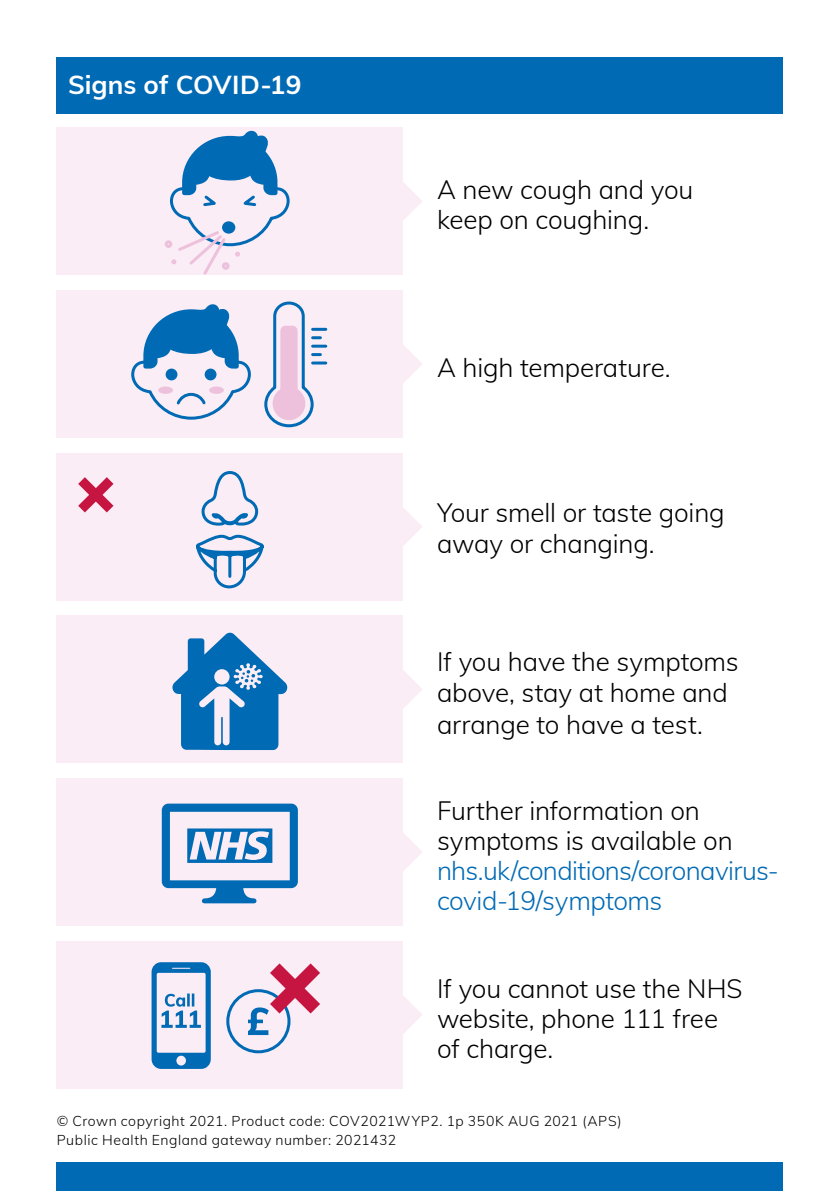
<style>
.page{position:relative;width:840px;height:1191px;background:#fff}
.page>*{position:absolute;margin:0;border:0;box-sizing:border-box;transform-origin:0 0}
.Body{font:26px/31.2px "Mulish Light 2";letter-spacing:-.005em;color:#000}
.Body-2{font:26px/30px "Mulish Light 2";letter-spacing:-.02em;color:#006ab4}
.Body-3{font:300 26px/30px "Mulish";letter-spacing:-.005em;color:#000}
.t1{font:700 26px "Mulish";color:#fff}
.t2{font:14px "Mulish Light 2";letter-spacing:.035em;color:#000}
.t3{font:300 14px "Mulish";letter-spacing:.035em;color:#000}
.s1{font-family:"Mulish";font-weight:300}
.s2{color:#000}
.s3{font-family:"Mulish";font-weight:300;color:#000}
.s4{font-family:"Mulish Light 2";font-weight:400}
</style>
<div class="page">
<div style="left:57px;top:57px;width:725px;height:56px;background:#006ab4"></div>
<div style="left:57px;top:128px;width:346px;height:147px;background:#faedf6"></div>
<div style="left:57px;top:615px;width:346px;height:148px;background:#faedf6"></div>
<div style="left:57px;top:290px;width:346px;height:148px;background:#faedf6"></div>
<div style="left:57px;top:778px;width:346px;height:147px;background:#faedf6"></div>
<div style="left:57px;top:453px;width:346px;height:147px;background:#faedf6"></div>
<div style="left:57px;top:941px;width:346px;height:147px;background:#faedf6"></div>
<div style="left:165px;top:240px;width:7px;height:8px;border:3px solid #edc1dc;border-radius:50%"></div>
<svg style="left:168px;top:130px;width:122px;height:145px"></svg>
<svg style="left:131px;top:304px;width:120px;height:116px"></svg>
<div style="left:158px;top:386px;width:15px;height:8px;background:#edc1dc;border-radius:50%"></div>
<div style="left:209px;top:386px;width:15px;height:8px;background:#edc1dc;border-radius:50%"></div>
<svg style="left:264px;top:301px;width:61px;height:127px"></svg>
<svg style="left:196px;top:471px;width:68px;height:118px"></svg>
<svg style="left:172px;top:632px;width:116px;height:118px"></svg>
<svg style="left:78px;top:477px;width:35px;height:35px"></svg>
<svg style="left:162px;top:803px;width:136px;height:100px"></svg>
<svg style="left:151px;top:962px;width:60px;height:107px"></svg>
<div style="left:226px;top:989px;width:64px;height:64px;border:3px solid #006ab4;border-radius:50%"></div>
<svg style="left:248px;top:963px;width:72px;height:72px"></svg>
<div style="left:57px;top:1162px;width:725px;height:29px;background:#006ab4"></div>
<svg style="left:403px;top:182px;width:19px;height:38px"></svg>
<svg style="left:403px;top:345px;width:19px;height:38px"></svg>
<svg style="left:403px;top:508px;width:19px;height:38px"></svg>
<svg style="left:403px;top:670px;width:19px;height:39px"></svg>
<svg style="left:403px;top:833px;width:19px;height:38px"></svg>
<svg style="left:403px;top:996px;width:19px;height:38px"></svg>
<p class="t1" style="left:68px;top:66px;width:235px">Signs of COVID-19</p>
<p class="Body" style="left:437px;top:173px;width:258px;line-height:30px">A new cough and you keep on coughing.</p>
<p class="Body" style="left:437px;top:351px;width:235px">A high temperature.</p>
<p class="Body" style="left:437px;top:495px;width:289px">Your smell or taste going away or changing.</p>
<p class="Body" style="left:437px;top:645px;width:303px">If you have the symptoms <span class="s1">above, stay at home and </span>arrange to have a test.</p>
<p class="Body-2" style="left:437px;top:794px;width:343px"><span class="s2">Further information on </span><span class="s3">symptoms is available on </span>nhs.uk/conditions/coronavirus&shy;covid-19/symptoms</p>
<p class="Body-3" style="left:437px;top:972px;width:307px"><span class="s4">If you cannot use the NHS </span>website, phone 111 free of charge.</p>
<p class="t2" style="left:57px;top:1110px;width:566px">© Crown copyright 2021. Product code: COV2021WYP2. 1p 350K AUG 2021 (APS)</p>
<p class="t3" style="left:57px;top:1130px;width:341px">Public Health England gateway number: 2021432</p>
</div>
